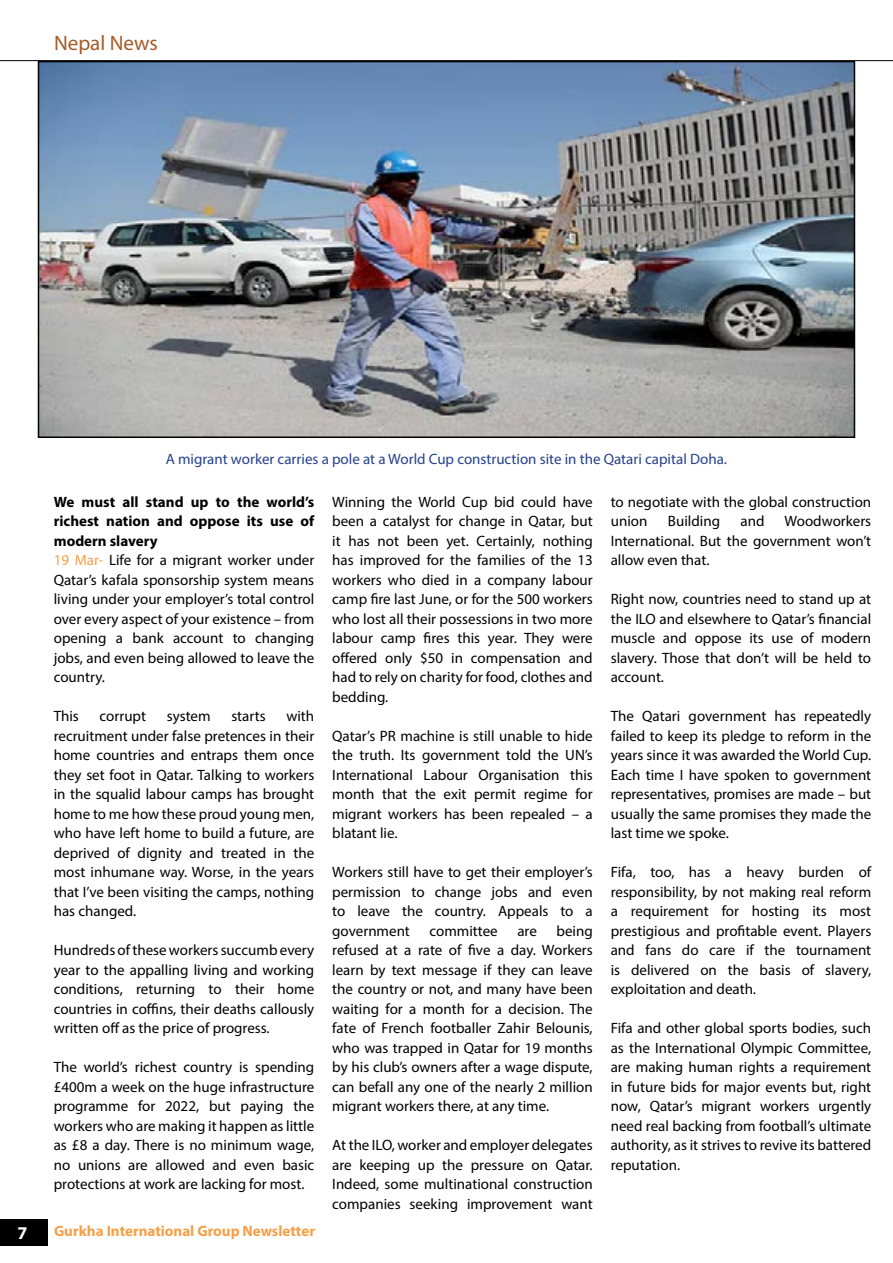
<style>
.page{position:relative;width:893px;height:1263px;background:#fff}
.page>*{position:absolute;margin:0;border:0;box-sizing:border-box;transform-origin:0 0}
.t1{font:21px "Myriad Pro";color:#a75a29}
.t2{font:700 18px "Myriad Pro";color:#fff}
.t3{font:15px/19.5px "Myriad Pro";color:#000;text-align:justify}
.t4{font:15px "Myriad Pro";color:#25408f}
.t5{font:700 15px "Myriad Pro";color:#f79f45}
.s1{font-weight:700}
.s2{color:#f79f45}
</style>
<div class="page">
<svg style="left:0;top:60px;width:893px;height:1px"></svg>
<div style="left:0;top:1219px;width:47px;height:26px;background:#000"></div>
<img style="left:41px;top:64px;width:811px;height:371px">
<div style="left:38px;top:61px;width:817px;height:377px;border:2px solid #000"></div>
<h1 class="t1" style="left:54px;top:30px;width:105px">Nepal News</h1>
<p class="t4" style="left:166px;top:449px;width:563px">A migrant worker carries a pole at a World Cup construction site in the Qatari capital Doha.</p>
<p class="t3" style="left:54px;top:492px;width:262px;text-align:left"><span class="s1">We must all stand up to the world’s richest nation and oppose its use of modern slavery<br></span><span class="s2">19 Mar-</span> Life for a migrant worker under Qatar’s kafala sponsorship system means living under your employer’s total control over every aspect of your existence – from opening a bank account to changing jobs, and even being allowed to leave the country.</p>
<p class="t3" style="left:54px;top:706px;width:27px">This</p>
<p class="t3" style="left:100px;top:706px;width:48px">corrupt</p>
<p class="t3" style="left:167px;top:706px;width:45px">system</p>
<p class="t3" style="left:231px;top:706px;width:36px">starts</p>
<p class="t3" style="left:54px;top:706px;width:262px;text-indent:233px">with recruitment under false pretences in their home countries and entraps them once they set foot in Qatar. Talking to workers in the squalid labour camps has brought home to me how these proud young men, who have left home to build a future, are deprived of dignity and treated in the most inhumane way. Worse, in the years that I’ve been visiting the camps, nothing has changed.</p>
<p class="t3" style="left:54px;top:940px;width:262px">Hundreds of these workers succumb every year to the appalling living and working conditions, returning to their home countries in coffins, their deaths callously written off as the price of progress.</p>
<p class="t3" style="left:54px;top:1057px;width:262px">The world’s richest country is spending £400m a week on the huge infrastructure programme for 2022, but paying the workers who are making it happen as little as £8 a day. There is no minimum wage, no unions are allowed and even basic protections at work are lacking for most.</p>
<p class="t2" style="left:18px;top:1221px;width:11px">7</p>
<p class="t5" style="left:54px;top:1221px;width:263px">Gurkha International Group Newsletter</p>
<p class="t3" style="left:332px;top:492px;width:262px">Winning the World Cup bid could have been a catalyst for change in Qatar, but it has not been yet. Certainly, nothing has improved for the families of the 13 workers who died in a company labour camp fire last June, or for the 500 workers who lost all their possessions in two more labour camp fires this year. They were offered only $50 in compensation and had to rely on charity for food, clothes and bedding.</p>
<p class="t3" style="left:332px;top:726px;width:262px">Qatar’s PR machine is still unable to hide the truth. Its government told the UN’s International Labour Organisation this month that the exit permit regime for migrant workers has been repealed – a blatant lie.</p>
<p class="t3" style="left:332px;top:862px;width:262px">Workers still have to get their employer’s permission to change jobs and even to leave the country. Appeals to a government</p>
<p class="t3" style="left:332px;top:921px;width:262px;text-indent:224px">being refused at a rate of five a day. Workers learn by text message if they can leave the country or not, and many have been waiting for a month for a decision. The fate of French footballer Zahir Belounis, who was trapped in Qatar for 19 months by his club’s owners after a wage dispute, can befall any one of the nearly 2 million migrant workers there, at any time.</p>
<p class="t3" style="left:332px;top:1135px;width:262px">At the ILO, worker and employer delegates are keeping up the pressure on Qatar.<br>Indeed, some multinational construction companies seeking improvement want</p>
<p class="t3" style="left:429px;top:921px;width:70px">committee</p>
<p class="t3" style="left:517px;top:921px;width:21px">are</p>
<p class="t3" style="left:611px;top:492px;width:262px">to negotiate with the global construction union</p>
<p class="t3" style="left:611px;top:511px;width:262px;text-indent:174px">Woodworkers International. But the government won’t allow even that.</p>
<p class="t3" style="left:611px;top:589px;width:262px">Right now, countries need to stand up at the ILO and elsewhere to Qatar’s financial muscle and oppose its use of modern slavery. Those that don’t will be held to account.</p>
<p class="t3" style="left:611px;top:706px;width:262px">The Qatari government has repeatedly failed to keep its pledge to reform in the years since it was awarded the World Cup.<br>Each time I have spoken to government representatives, promises are made – but usually the same promises they made the last time we spoke.</p>
<p class="t3" style="left:611px;top:862px;width:262px">Fifa, too, has a heavy burden of responsibility, by not making real reform a requirement for hosting its most prestigious and profitable event. Players and fans do care if the tournament is delivered on the basis of slavery, exploitation and death.</p>
<p class="t3" style="left:611px;top:1018px;width:262px">Fifa and other global sports bodies, such as the International Olympic Committee, are making human rights a requirement in future bids for major events but, right now, Qatar’s migrant workers urgently need real backing from football’s ultimate authority, as it strives to revive its battered reputation.</p>
<p class="t3" style="left:668px;top:511px;width:54px">Building</p>
<p class="t3" style="left:741px;top:511px;width:26px">and</p>
</div>
